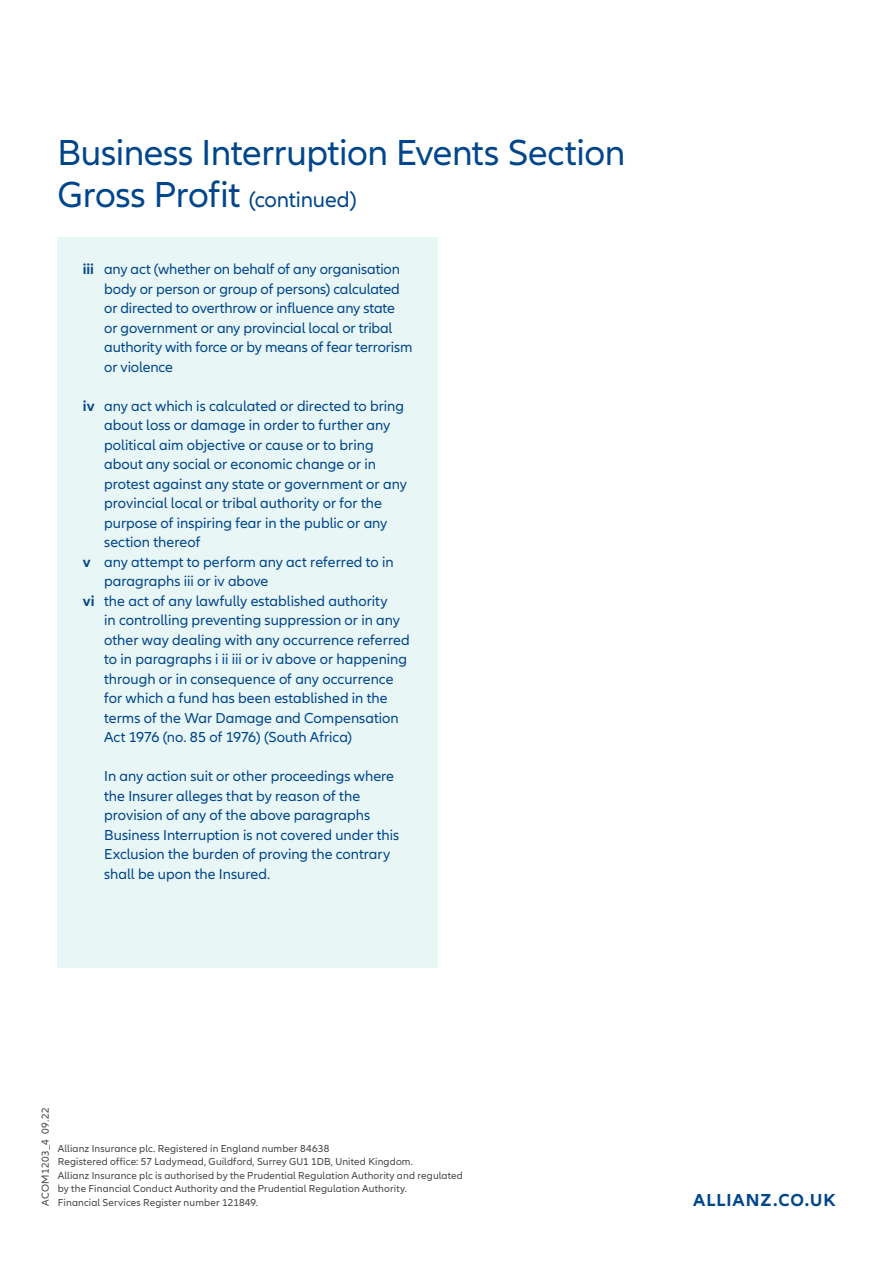
<style>
.page{position:relative;width:893px;height:1263px;background:#fff}
.page>*{position:absolute;margin:0;border:0;box-sizing:border-box;transform-origin:0 0}
.t1{font:37.5px/42px "Allianz Neo";letter-spacing:-.01em;color:#00468b}
.t2{font:700 18px "Allianz Neo";letter-spacing:.055em;color:#00468b}
.t3{font:15px/19.5px "Allianz Neo";color:#00468b}
.t4{font:10.5px/13.5px "Allianz Neo";letter-spacing:.015em;color:#464547}
.s1{font-size:22.5px}
.s2{font-weight:700}
</style>
<div class="page">
<div style="left:57px;top:237px;width:381px;height:730px;background:#e9f6f6"></div>
<h1 class="t1" style="left:57px;top:133px;width:569px">Business Interruption Events Section<br>Gross Profit <span class="s1">(continued)</span></h1>
<p class="t3" style="left:104px;top:260px;width:310px;text-indent:-21px"><span class="s2">iii</span> any act (whether on behalf of any organisation body or person or group of persons) calculated or directed to overthrow or influence any state<br>or government or any provincial local or tribal authority with force or by means of fear terrorism or violence</p>
<p class="t3" style="left:83px;top:396px;width:323px"><span class="s2">iv</span> any act which is calculated or directed to bring</p>
<p class="t3" style="left:104px;top:416px;width:288px">about loss or damage in order to further any</p>
<p class="t3" style="left:104px;top:435px;width:271px">political aim objective or cause or to bring</p>
<p class="t3" style="left:104px;top:455px;width:273px">about any social or economic change or in</p>
<p class="t3" style="left:104px;top:474px;width:304px">protest against any state or government or any</p>
<p class="t3" style="left:104px;top:494px;width:279px">provincial local or tribal authority or for the</p>
<p class="t3" style="left:104px;top:513px;width:285px">purpose of inspiring fear in the public or any</p>
<p class="t3" style="left:104px;top:533px;width:98px">section thereof</p>
<p class="t3" style="left:83px;top:552px;width:312px"><span class="s2">v</span> any attempt to perform any act referred to in</p>
<p class="t3" style="left:104px;top:572px;width:166px">paragraphs iii or iv above</p>
<p class="t3" style="left:83px;top:591px;width:306px"><span class="s2">vi</span> the act of any lawfully established authority</p>
<p class="t3" style="left:104px;top:611px;width:297px">in controlling preventing suppression or in any</p>
<p class="t3" style="left:104px;top:630px;width:307px">other way dealing with any occurrence referred</p>
<p class="t3" style="left:104px;top:650px;width:304px">to in paragraphs i ii iii or iv above or happening</p>
<p class="t3" style="left:104px;top:669px;width:291px">through or in consequence of any occurrence</p>
<p class="t3" style="left:104px;top:689px;width:285px">for which a fund has been established in the</p>
<p class="t3" style="left:104px;top:708px;width:296px">terms of the War Damage and Compensation</p>
<p class="t3" style="left:104px;top:728px;width:249px">Act 1976 (no. 85 of 1976) (South Africa)</p>
<p class="t3" style="left:104px;top:767px;width:297px">In any action suit or other proceedings where the Insurer alleges that by reason of the provision of any of the above paragraphs Business Interruption is not covered under this Exclusion the burden of proving the contrary shall be upon the Insured.</p>
<p class="t4" style="left:39px;top:1205px;width:100px;rotate:-90deg">ACOM1203_4 09.22</p>
<p class="t4" style="left:58px;top:1141px;width:407px">Allianz Insurance plc. Registered in England number 84638<br>Registered office: 57 Ladymead, Guildford, Surrey GU1 1DB, United Kingdom.<br>Allianz Insurance plc is authorised by the Prudential Regulation Authority and regulated by the Financial Conduct Authority and the Prudential Regulation Authority.</p>
<p class="t4" style="left:58px;top:1195px;width:202px">Financial Services Register number 121849.</p>
<p class="t2" style="left:693px;top:1189px;width:144px">ALLIANZ.CO.UK</p>
</div>
